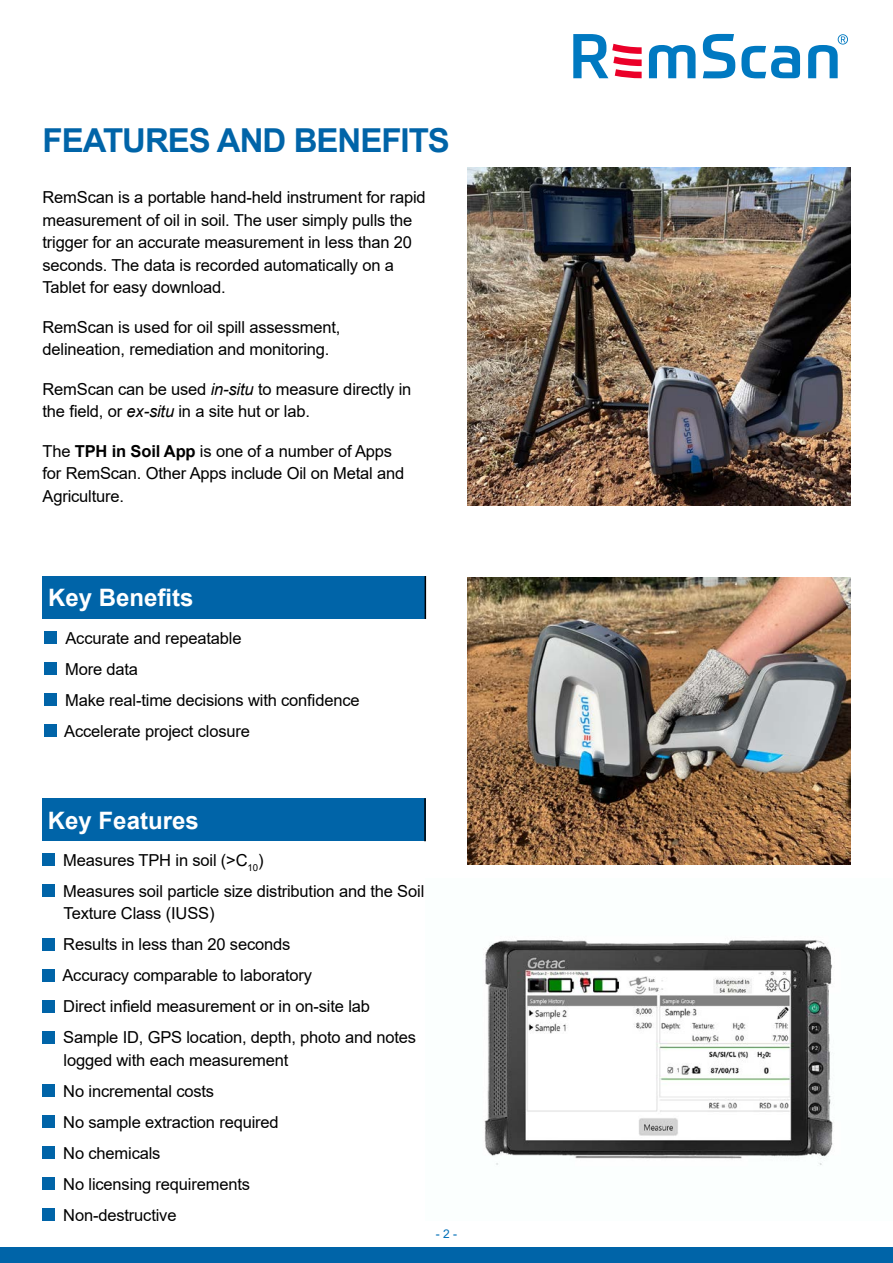
<style>
.page{position:relative;width:893px;height:1263px;background:#fff}
.page>*{position:absolute;margin:0;border:0;box-sizing:border-box;transform-origin:0 0}
.t1{font:700 33px "Arial";letter-spacing:-.03em;color:#0064a8}
.t2{font:700 24px "Arial";color:#fff}
.t3{font:16.5px/31px "Arial";letter-spacing:-.01em;color:#000}
.t4{font:12px "Arial";color:#0571b9}
.s1{font-style:italic}
.s2{font-weight:700}
</style>
<div class="page">
<div style="left:0;top:1247px;width:893px;height:16px;background:#0064a8"></div>
<svg style="left:649px;top:45px;width:46px;height:33px"></svg>
<svg style="left:703px;top:34px;width:32px;height:44px"></svg>
<svg style="left:741px;top:46px;width:59px;height:32px"></svg>
<svg style="left:573px;top:34px;width:69px;height:44px"></svg>
<svg style="left:808px;top:34px;width:40px;height:44px"></svg>
<div style="left:44px;top:631px;width:13px;height:13px;background:#0064a8"></div>
<div style="left:44px;top:662px;width:13px;height:13px;background:#0064a8"></div>
<div style="left:44px;top:693px;width:13px;height:13px;background:#0064a8"></div>
<div style="left:44px;top:725px;width:13px;height:12px;background:#0064a8"></div>
<div style="left:42px;top:576px;width:383px;height:43px;background:#0064a8"></div>
<hr style="left:425px;top:576px;width:1px;height:43px;background:#000">
<div style="left:43px;top:854px;width:12px;height:12px;background:#0064a8"></div>
<div style="left:43px;top:885px;width:12px;height:12px;background:#0064a8"></div>
<div style="left:43px;top:938px;width:12px;height:12px;background:#0064a8"></div>
<div style="left:43px;top:969px;width:12px;height:12px;background:#0064a8"></div>
<div style="left:43px;top:1000px;width:12px;height:12px;background:#0064a8"></div>
<div style="left:43px;top:1031px;width:12px;height:12px;background:#0064a8"></div>
<div style="left:43px;top:1085px;width:12px;height:12px;background:#0064a8"></div>
<div style="left:43px;top:1116px;width:12px;height:12px;background:#0064a8"></div>
<div style="left:43px;top:1147px;width:12px;height:12px;background:#0064a8"></div>
<div style="left:43px;top:1178px;width:12px;height:12px;background:#0064a8"></div>
<div style="left:43px;top:1209px;width:12px;height:12px;background:#0064a8"></div>
<div style="left:42px;top:798px;width:383px;height:43px;background:#0064a8"></div>
<hr style="left:424px;top:798px;width:2px;height:43px;background:#000">
<img style="left:468px;top:167px;width:382px;height:338px">
<img style="left:484px;top:940px;width:349px;height:225px">
<img style="left:468px;top:577px;width:382px;height:287px">
<h1 class="t1" style="left:43px;top:117px;width:409px">FEATURES AND BENEFITS</h1>
<p class="t3" style="left:43px;top:186px;width:385px;line-height:22.5px">RemScan is a portable hand-held instrument for rapid measurement of oil in soil. The user simply pulls the trigger for an accurate measurement in less than 20 seconds. The data is recorded automatically on a Tablet for easy download.</p>
<p class="t3" style="left:43px;top:316px;width:299px;line-height:22.5px">RemScan is used for oil spill assessment, delineation, remediation and monitoring.</p>
<p class="t3" style="left:43px;top:378px;width:370px;line-height:22.5px">RemScan can be used <span class="s1">in-situ</span> to measure directly in the field, or <span class="s1">ex-situ</span> in a site hut or lab.</p>
<p class="t3" style="left:43px;top:440px;width:363px;line-height:22.5px">The <span class="s2">TPH in Soil App</span> is one of a number of Apps for RemScan. Other Apps include Oil on Metal and<br>Agriculture.</p>
<h2 class="t2" style="left:48px;top:581px;width:147px">Key Benefits</h2>
<p class="t3" style="left:64px;top:622px;width:297px">Accurate and repeatable<br>More data<br>Make real-time decisions with confidence<br>Accelerate project closure</p>
<h2 class="t2" style="left:48px;top:803px;width:152px">Key Features</h2>
<p class="t3" style="left:63px;top:844px;width:362px">Measures TPH in soil (&gt;C<sub>10</sub>)<br>Measures soil particle size distribution and the Soil</p>
<p class="t3" style="left:62px;top:898px;width:355px">Texture Class (IUSS)<br>Results in less than 20 seconds<br>Accuracy comparable to laboratory<br>Direct infield measurement or in on-site lab Sample ID, GPS location, depth, photo and notes</p>
<p class="t3" style="left:63px;top:1044px;width:227px">logged with each measurement<br>No incremental costs<br>No sample extraction required<br>No chemicals<br>No licensing requirements<br>Non-destructive</p>
<p class="t4" style="left:436px;top:1225px;width:23px">- 2 -</p>
</div>
